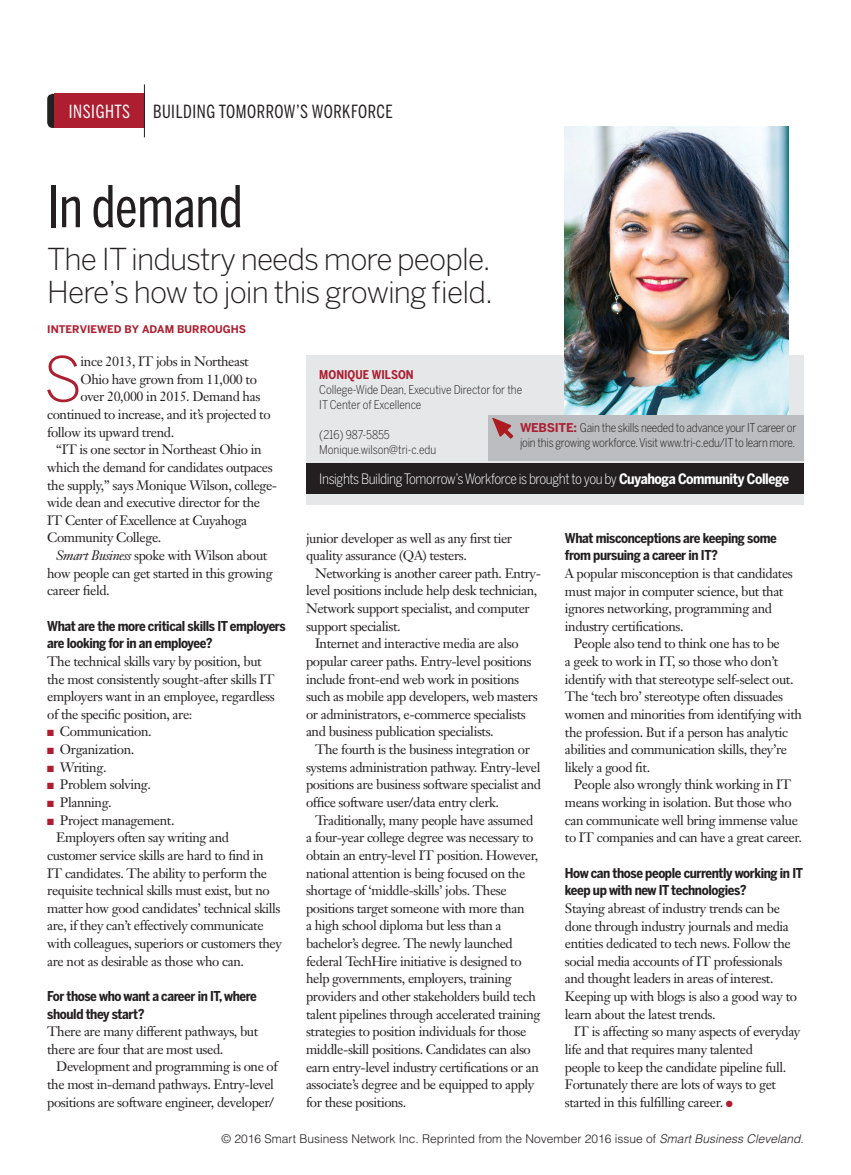
<style>
.page{position:relative;width:851px;height:1175px;background:#fff}
.page>*{position:absolute;margin:0;border:0;box-sizing:border-box;transform-origin:0 0}
.BodyDropCap{font:300 61.2px "Benton Sans";color:#ac1e30}
.Headline{font:57px "Benton Sans Comp";letter-spacing:-.005em;color:#231f20}
.Drophead{font:300 30px/33px "Benton Sans";letter-spacing:-.03em;color:#231f20}
.TopHeaderBlack{font:18px "Benton Sans Comp";letter-spacing:.03em;color:#231f20}
.TopHeaderWhite{font:18px "Benton Sans Comp";letter-spacing:.03em;color:#fff}
.InsightBroughtToYou{font:300 14.25px "Benton Sans Cond";letter-spacing:-.03em;color:#fff}
.Body{font:13.5px/17.7px "Janson Text";letter-spacing:-.03em;color:#231f20}
.BodyNoIndent{font:13.5px/17.7px "Janson Text";letter-spacing:-.03em;color:#231f20}
.BodySubhead{font:700 13.5px/17.7px "Benton Sans Cond";letter-spacing:-.03em;color:#231f20}
.BodyDropCap-2{font:13.5px "Janson Text";letter-spacing:-.03em;color:#231f20}
.InsightsTitleCo{font:300 12px/15px "Benton Sans Cond";letter-spacing:-.02em;color:#231f20}
.t1{font:300 12px "Helvetica";color:#231f20}
.InsightsTitleCo-2{font:700 12px "Benton Sans Cond";color:#ac1e30}
.Byline{font:700 10.5px "Benton Sans";color:#ac1e30}
.s1{font-style:italic}
.s2{color:#ac1e30}
.s3{font-weight:700}
.s4{font-family:"Benton Sans";font-weight:700;color:#ac1e30}
</style>
<div class="page">
<div style="left:306px;top:355px;width:497px;height:150px;background:#e6e7e9"></div>
<img style="left:565px;top:127px;width:223px;height:288px">
<div style="left:306px;top:463px;width:497px;height:31px;background:#231f20"></div>
<div style="left:488px;top:415px;width:315px;height:46px;background:#bcbdc0"></div>
<svg style="left:47px;top:94px;width:8px;height:34px"></svg>
<div style="left:55px;top:94px;width:89px;height:34px;background:#ac1e30"></div>
<hr style="left:144px;top:84px;width:1px;height:53px;background:#231f20">
<svg style="left:492px;top:417px;width:21px;height:22px"></svg>
<p class="TopHeaderWhite" style="left:69px;top:101px;width:63px">INSIGHTS</p>
<p class="TopHeaderBlack" style="left:153px;top:101px;width:241px">BUILDING TOMORROW’S WORKFORCE</p>
<p class="Headline" style="left:47px;top:173px;width:197px">In demand</p>
<p class="Drophead" style="left:47px;top:242px;width:447px">The IT industry needs more people.<br>Here’s how to join this growing field.</p>
<p class="Byline" style="left:47px;top:322px;width:200px">INTERVIEWED BY ADAM BURROUGHS</p>
<p class="BodyDropCap" style="left:43px;top:343px;width:41px">S</p>
<p class="BodyDropCap-2" style="left:81px;top:353px;width:170px">ince 2013, IT jobs in Northeast</p>
<p class="BodyDropCap-2" style="left:81px;top:370px;width:178px">Ohio have grown from 11,000 to</p>
<p class="BodyDropCap-2" style="left:81px;top:388px;width:181px">over 20,000 in 2015. Demand has</p>
<p class="BodyDropCap-2" style="left:47px;top:406px;width:225px">continued to increase, and it’s projected to</p>
<p class="BodyDropCap-2" style="left:47px;top:423px;width:128px">follow its upward trend.</p>
<p class="Body" style="left:47px;top:440px;width:231px;text-indent:9px">“IT is one sector in Northeast Ohio in which the demand for candidates outpaces the supply,” says Monique Wilson, college&shy;wide dean and executive director for the IT Center of Excellence at Cuyahoga Community College.</p>
<p class="Body" style="left:47px;top:546px;width:227px;text-indent:9px"><span class="s1">Smart Business</span> spoke with Wilson about how people can get started in this growing career field.</p>
<p class="BodySubhead" style="left:47px;top:617px;width:240px">What are the more critical skills IT employers are looking for in an employee?</p>
<p class="BodyNoIndent" style="left:47px;top:652px;width:229px">The technical skills vary by position, but the most consistently sought-after skills IT employers want in an employee, regardless of the specific position, are:</p>
<p class="Body" style="left:47px;top:722px;width:106px"><span class="s2">■</span> Communication.</p>
<p class="Body" style="left:47px;top:740px;width:89px"><span class="s2">■</span> Organization.</p>
<p class="Body" style="left:47px;top:758px;width:61px"><span class="s2">■</span> Writing.</p>
<p class="Body" style="left:47px;top:775px;width:105px"><span class="s2">■</span> Problem solving.</p>
<p class="Body" style="left:47px;top:793px;width:66px"><span class="s2">■</span> Planning.</p>
<p class="Body" style="left:47px;top:811px;width:129px"><span class="s2">■</span> Project management.</p>
<p class="Body" style="left:47px;top:828px;width:236px;text-indent:9px">Employers often say writing and customer service skills are hard to find in IT candidates. The ability to perform the requisite technical skills must exist, but no matter how good candidates’ technical skills are, if they can’t effectively communicate with colleagues, superiors or customers they are not as desirable as those who can.</p>
<p class="BodySubhead" style="left:47px;top:987px;width:211px">For those who want a career in IT, where should they start?</p>
<p class="BodyNoIndent" style="left:47px;top:1022px;width:212px">There are many different pathways, but there are four that are most used.</p>
<p class="Body" style="left:47px;top:1057px;width:232px;text-indent:9px">Development and programming is one of the most in-demand pathways. Entry-level positions are software engineer, developer/</p>
<p class="InsightsTitleCo-2" style="left:319px;top:367px;width:96px">MONIQUE WILSON</p>
<p class="InsightsTitleCo" style="left:319px;top:382px;width:204px">College-Wide Dean, Executive Director for the<br>IT Center of Excellence</p>
<p class="InsightsTitleCo" style="left:319px;top:427px;width:72px">(216) 987-5855</p>
<p class="InsightsTitleCo" style="left:319px;top:442px;width:118px">Monique.wilson@tri-c.edu</p>
<p class="InsightBroughtToYou" style="left:319px;top:470px;width:471px">Insights Building Tomorrow’s Workforce is brought to you by <span class="s3">Cuyahoga Community College</span></p>
<p class="InsightsTitleCo" style="left:520px;top:420px;width:278px"><span class="s4">WEBSITE:</span> Gain the skills needed to advance your IT career or join this growing workforce. Visit www.tri-c.edu/IT to learn more.</p>
<p class="Body" style="left:306px;top:529px;width:208px">junior developer as well as any first tier quality assurance (QA) testers.</p>
<p class="Body" style="left:306px;top:564px;width:236px;text-indent:9px">Networking is another career path. Entry&shy;level positions include help desk technician, Network support specialist, and computer support specialist.</p>
<p class="Body" style="left:306px;top:634px;width:233px;text-indent:9px">Internet and interactive media are also popular career paths. Entry-level positions include front-end web work in positions such as mobile app developers, web masters or administrators, e-commerce specialists and business publication specialists.</p>
<p class="Body" style="left:306px;top:740px;width:236px;text-indent:9px">The fourth is the business integration or systems administration pathway. Entry-level positions are business software specialist and office software user/data entry clerk.</p>
<p class="Body" style="left:306px;top:811px;width:236px;text-indent:9px">Traditionally, many people have assumed a four-year college degree was necessary to obtain an entry-level IT position. However, national attention is being focused on the shortage of ‘middle-skills’ jobs. These positions target someone with more than<br>a high school diploma but less than a bachelor’s degree. The newly launched federal TechHire initiative is designed to help governments, employers, training providers and other stakeholders build tech talent pipelines through accelerated training strategies to position individuals for those middle-skill positions. Candidates can also earn entry-level industry certifications or an associate’s degree and be equipped to apply for these positions.</p>
<p class="BodySubhead" style="left:565px;top:529px;width:213px">What misconceptions are keeping some from pursuing a career in IT?</p>
<p class="BodyNoIndent" style="left:565px;top:564px;width:229px">A popular misconception is that candidates must major in computer science, but that ignores networking, programming and industry certifications.</p>
<p class="Body" style="left:565px;top:635px;width:238px;text-indent:9px">People also tend to think one has to be<br>a geek to work in IT, so those who don’t identify with that stereotype self-select out.<br>The ‘tech bro’ stereotype often dissuades women and minorities from identifying with the profession. But if a person has analytic abilities and communication skills, they’re likely a good fit.</p>
<p class="Body" style="left:565px;top:776px;width:238px;text-indent:9px">People also wrongly think working in IT means working in isolation. But those who can communicate well bring immense value to IT companies and can have a great career.</p>
<p class="BodySubhead" style="left:565px;top:863px;width:240px">How can those people currently working in IT keep up with new IT technologies?</p>
<p class="BodyNoIndent" style="left:565px;top:899px;width:233px">Staying abreast of industry trends can be done through industry journals and media entities dedicated to tech news. Follow the social media accounts of IT professionals and thought leaders in areas of interest.<br>Keeping up with blogs is also a good way to learn about the latest trends.</p>
<p class="Body" style="left:565px;top:1022px;width:237px;text-indent:9px">IT is affecting so many aspects of everyday life and that requires many talented<br>people to keep the candidate pipeline full.<br>Fortunately there are lots of ways to get started in this fulfilling career. <span class="s2">●</span></p>
<p class="t1" style="left:222px;top:1131px;width:583px">© 2016 Smart Business Network Inc. Reprinted from the November 2016 issue of <span class="s1">Smart Business Cleveland</span>.</p>
</div>
